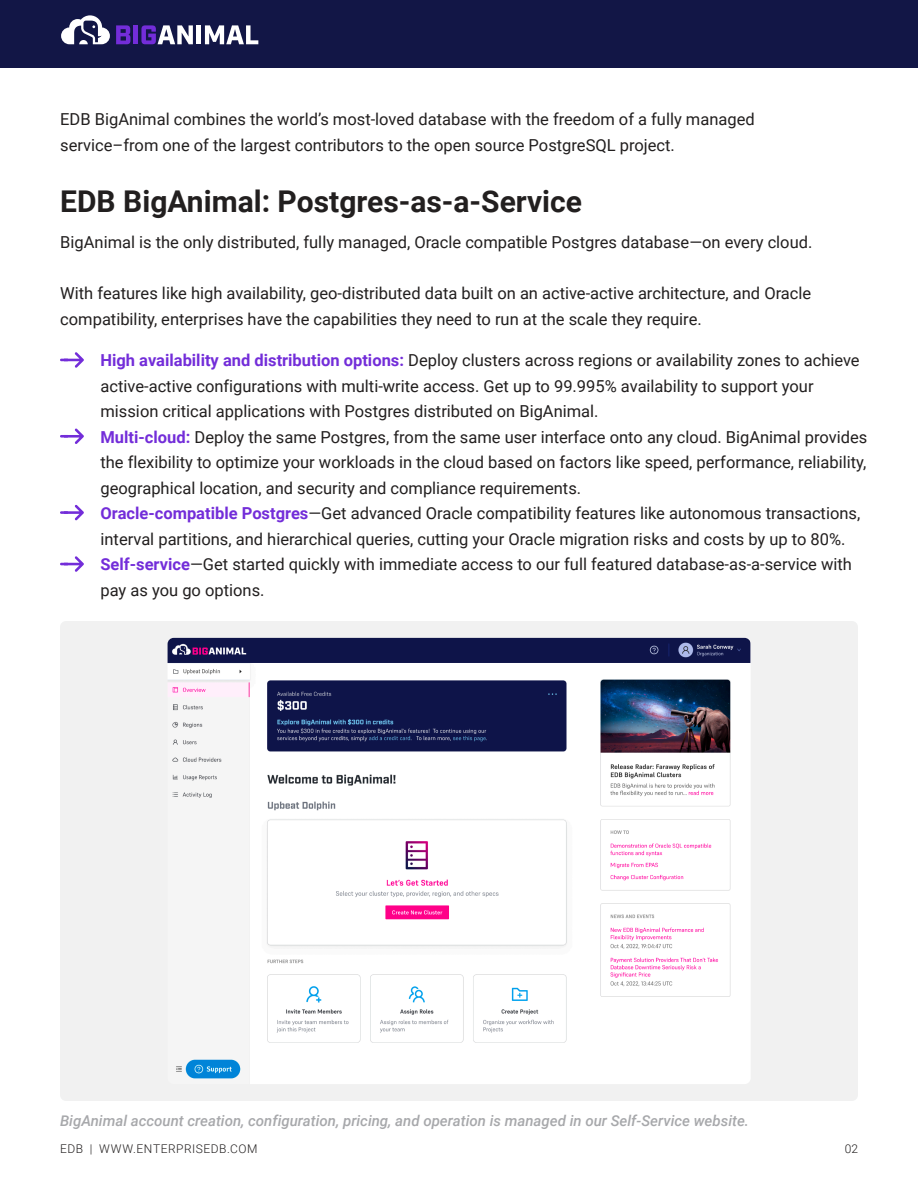
<style>
.page{position:relative;width:918px;height:1188px;background:#fff}
.page>*{position:absolute;margin:0;border:0;box-sizing:border-box;transform-origin:0 0}
.ParaStyle09-Leading_36_7_pts__Align_Left{font:700 30px "Roboto";color:#221f1f}
.ParaStyle09-Leading_36_7_pts__Align_Left-2{font:16.5px/25.5px "Roboto";color:#221f1f}
.ParaStyle09-Leading_36_7_pts__Align_Left-3{font:italic 500 15px "Roboto";color:#a7a8ab}
.t1{font:300 12px "Roboto";letter-spacing:.045em;color:#221f1f}
.s1{font-weight:700;color:#732dd9}
</style>
<div class="page">
<div style="left:0;top:0;width:918px;height:68px;background:#121646"></div>
<svg style="left:61px;top:15px;width:49px;height:29px"></svg>
<svg style="left:116px;top:25px;width:14px;height:19px"></svg>
<hr style="left:134px;top:25px;width:4px;height:19px;background:#732dd9">
<svg style="left:141px;top:25px;width:52px;height:19px"></svg>
<hr style="left:197px;top:25px;width:4px;height:19px;background:#fff">
<svg style="left:205px;top:25px;width:53px;height:19px"></svg>
<svg style="left:60px;top:352px;width:24px;height:16px"></svg>
<svg style="left:60px;top:428px;width:24px;height:16px"></svg>
<svg style="left:60px;top:505px;width:24px;height:15px"></svg>
<svg style="left:60px;top:556px;width:24px;height:16px"></svg>
<div style="left:60px;top:621px;width:798px;height:480px;background:#f1f1f1;border-radius:6px"></div>
<img style="left:168px;top:638px;width:583px;height:446px">
<p class="ParaStyle09-Leading_36_7_pts__Align_Left-2" style="left:60px;top:106px;width:696px">EDB BigAnimal combines the world’s most-loved database with the freedom of a fully managed service–from one of the largest contributors to the open source PostgreSQL project.</p>
<p class="ParaStyle09-Leading_36_7_pts__Align_Left" style="left:60px;top:180px;width:523px">EDB BigAnimal: Postgres-as-a-Service</p>
<p class="ParaStyle09-Leading_36_7_pts__Align_Left-2" style="left:60px;top:229px;width:754px">BigAnimal is the only distributed, fully managed, Oracle compatible Postgres database—on every cloud.</p>
<p class="ParaStyle09-Leading_36_7_pts__Align_Left-2" style="left:60px;top:280px;width:753px">With features like high availability, geo-distributed data built on an active-active architecture, and Oracle compatibility, enterprises have the capabilities they need to run at the scale they require.</p>
<p class="ParaStyle09-Leading_36_7_pts__Align_Left-2" style="left:100px;top:347px;width:761px"><span class="s1">High availability and distribution options:</span> Deploy clusters across regions or availability zones to achieve active-active configurations with multi-write access. Get up to 99.995% availability to support your mission critical applications with Postgres distributed on BigAnimal.</p>
<p class="ParaStyle09-Leading_36_7_pts__Align_Left-2" style="left:100px;top:423px;width:768px;text-align:justify"><span class="s1">Multi-cloud:</span> Deploy the same Postgres, from the same user interface onto any cloud. BigAnimal provides the flexibility to optimize your workloads in the cloud based on factors like speed, performance, reliability, geographical location, and security and compliance requirements.</p>
<p class="ParaStyle09-Leading_36_7_pts__Align_Left-2" style="left:100px;top:500px;width:761px"><span class="s1">Oracle-compatible Postgres</span>—Get advanced Oracle compatibility features like autonomous transactions, interval partitions, and hierarchical queries, cutting your Oracle migration risks and costs by up to 80%.</p>
<p class="ParaStyle09-Leading_36_7_pts__Align_Left-2" style="left:100px;top:551px;width:753px"><span class="s1">Self-service</span>—Get started quickly with immediate access to our full featured database-as-a-service with pay as you go options.</p>
<p class="ParaStyle09-Leading_36_7_pts__Align_Left-3" style="left:60px;top:1110px;width:691px">BigAnimal account creation, configuration, pricing, and operation is managed in our Self-Service website.</p>
<p class="t1" style="left:60px;top:1140px;width:199px">EDB | WWW.ENTERPRISEDB.COM</p>
<p class="t1" style="left:845px;top:1140px;width:15px">02</p>
</div>
